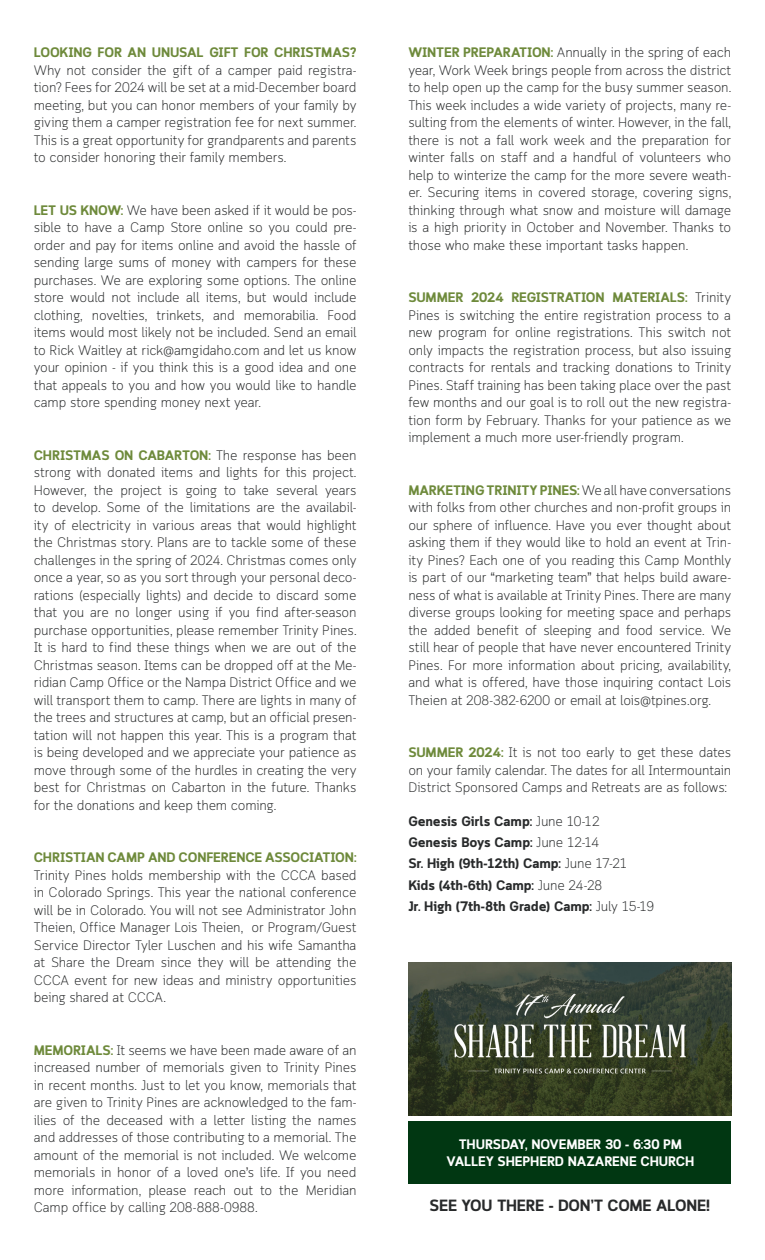
<style>
.page{position:relative;width:765px;height:1260px;background:#fff}
.page>*{position:absolute;margin:0;border:0;box-sizing:border-box;transform-origin:0 0}
.t1{font:700 16.25px "Cloud";letter-spacing:-.015em;color:#282a2b}
.t2{font:300 13.75px/17.5px "Cloud";letter-spacing:-.015em;color:#282a2b;text-align:justify}
.t3{font:700 13.75px "Cloud";letter-spacing:-.01em;color:#282a2b}
.t4{font:700 13.75px "Cloud";letter-spacing:-.01em;color:#fff}
.s1{font-weight:700;color:#6e8a3b}
.s2{font-weight:300}
</style>
<div class="page">
<div style="left:408px;top:1121px;width:323px;height:63px;background:#013712"></div>
<img style="left:408px;top:962px;width:323px;height:153px">
<p class="t2" style="left:34px;top:45px;width:324px"><span class="s1">LOOKING FOR AN UNUSAL GIFT FOR CHRISTMAS?<br></span>Why not consider the gift of a camper paid registra&shy;tion? Fees for 2024 will be set at a mid-December board meeting, but you can honor members of your family by giving them a camper registration fee for next summer.<br>This is a great opportunity for grandparents and parents to consider honoring their family members.</p>
<p class="t2" style="left:34px;top:202px;width:324px"><span class="s1">LET US KNOW:</span> We have been asked if it would be pos&shy;sible to have a Camp Store online so you could pre&shy;order and pay for items online and avoid the hassle of sending large sums of money with campers for these purchases. We are exploring some options. The online store would not include all items, but would include clothing, novelties, trinkets, and memorabilia. Food items would most likely not be included. Send an email to Rick Waitley at rick@amgidaho.com and let us know your opinion - if you think this is a good idea and one that appeals to you and how you would like to handle camp store spending money next year.</p>
<p class="t2" style="left:34px;top:447px;width:324px"><span class="s1">CHRISTMAS ON CABARTON:</span> The response has been strong with donated items and lights for this project.<br>However, the project is going to take several years to develop. Some of the limitations are the availabil&shy;ity of electricity in various areas that would highlight the Christmas story. Plans are to tackle some of these challenges in the spring of 2024. Christmas comes only once a year, so as you sort through your personal deco&shy;rations (especially lights) and decide to discard some that you are no longer using if you find after-season purchase opportunities, please remember Trinity Pines.<br>It is hard to find these things when we are out of the Christmas season. Items can be dropped off at the Me&shy;ridian Camp Office or the Nampa District Office and we will transport them to camp. There are lights in many of the trees and structures at camp, but an official presen&shy;tation will not happen this year. This is a program that is being developed and we appreciate your patience as move through some of the hurdles in creating the very best for Christmas on Cabarton in the future. Thanks for the donations and keep them coming.</p>
<p class="t2" style="left:34px;top:850px;width:324px"><span class="s1">CHRISTIAN CAMP AND CONFERENCE ASSOCIATION:<br></span>Trinity Pines holds membership with the CCCA based in Colorado Springs. This year the national conference will be in Colorado. You will not see Administrator John Theien, Office Manager Lois Theien, or Program/Guest Service Director Tyler Luschen and his wife Samantha at Share the Dream since they will be attending the CCCA event for new ideas and ministry opportunities being shared at CCCA.</p>
<p class="t2" style="left:34px;top:1042px;width:324px"><span class="s1">MEMORIALS:</span> It seems we have been made aware of an increased number of memorials given to Trinity Pines in recent months. Just to let you know, memorials that are given to Trinity Pines are acknowledged to the fam&shy;ilies of the deceased with a letter listing the names and addresses of those contributing to a memorial. The amount of the memorial is not included. We welcome memorials in honor of a loved one’s life. If you need more information, please reach out to the Meridian Camp office by calling 208-888-0988.</p>
<p class="t2" style="left:408px;top:45px;width:324px"><span class="s1">WINTER PREPARATION:</span> Annually in the spring of each year, Work Week brings people from across the district to help open up the camp for the busy summer season.<br>This week includes a wide variety of projects, many re&shy;sulting from the elements of winter. However, in the fall, there is not a fall work week and the preparation for winter falls on staff and a handful of volunteers who help to winterize the camp for the more severe weath&shy;er. Securing items in covered storage, covering signs, thinking through what snow and moisture will damage is a high priority in October and November. Thanks to those who make these important tasks happen.</p>
<p class="t2" style="left:408px;top:290px;width:324px"><span class="s1">SUMMER 2024 REGISTRATION MATERIALS:</span> Trinity Pines is switching the entire registration process to a new program for online registrations. This switch not only impacts the registration process, but also issuing contracts for rentals and tracking donations to Trinity Pines. Staff training has been taking place over the past few months and our goal is to roll out the new registra&shy;tion form by February. Thanks for your patience as we implement a much more user-friendly program.</p>
<p class="t2" style="left:408px;top:482px;width:324px"><span class="s1">MARKETING TRINITY PINES:</span> We all have conversations with folks from other churches and non-profit groups in our sphere of influence. Have you ever thought about asking them if they would like to hold an event at Trin&shy;ity Pines? Each one of you reading this Camp Monthly is part of our “marketing team” that helps build aware&shy;ness of what is available at Trinity Pines. There are many diverse groups looking for meeting space and perhaps the added benefit of sleeping and food service. We still hear of people that have never encountered Trinity Pines. For more information about pricing, availability, and what is offered, have those inquiring contact Lois Theien at 208-382-6200 or email at lois@tpines.org.</p>
<p class="t2" style="left:408px;top:745px;width:324px"><span class="s1">SUMMER 2024:</span> It is not too early to get these dates on your family calendar. The dates for all Intermountain District Sponsored Camps and Retreats are as follows:</p>
<p class="t3" style="left:408px;top:813px;width:193px">Genesis Girls Camp: <span class="s2">June 10-12</span></p>
<p class="t3" style="left:408px;top:834px;width:192px">Genesis Boys Camp: <span class="s2">June 12-14</span></p>
<p class="t3" style="left:408px;top:855px;width:221px">Sr. High (9th-12th) Camp: <span class="s2">June 17-21</span></p>
<p class="t3" style="left:408px;top:876px;width:195px">Kids (4th-6th) Camp: <span class="s2">June 24-28</span></p>
<p class="t3" style="left:408px;top:898px;width:247px">Jr. High (7th-8th Grade) Camp: <span class="s2">July 15-19</span></p>
<p class="t4" style="left:459px;top:1136px;width:225px">THURSDAY, NOVEMBER 30 - 6:30 PM</p>
<p class="t4" style="left:447px;top:1153px;width:249px">VALLEY SHEPHERD NAZARENE CHURCH</p>
<p class="t1" style="left:430px;top:1195px;width:282px">SEE YOU THERE - DON’T COME ALONE!</p>
</div>
